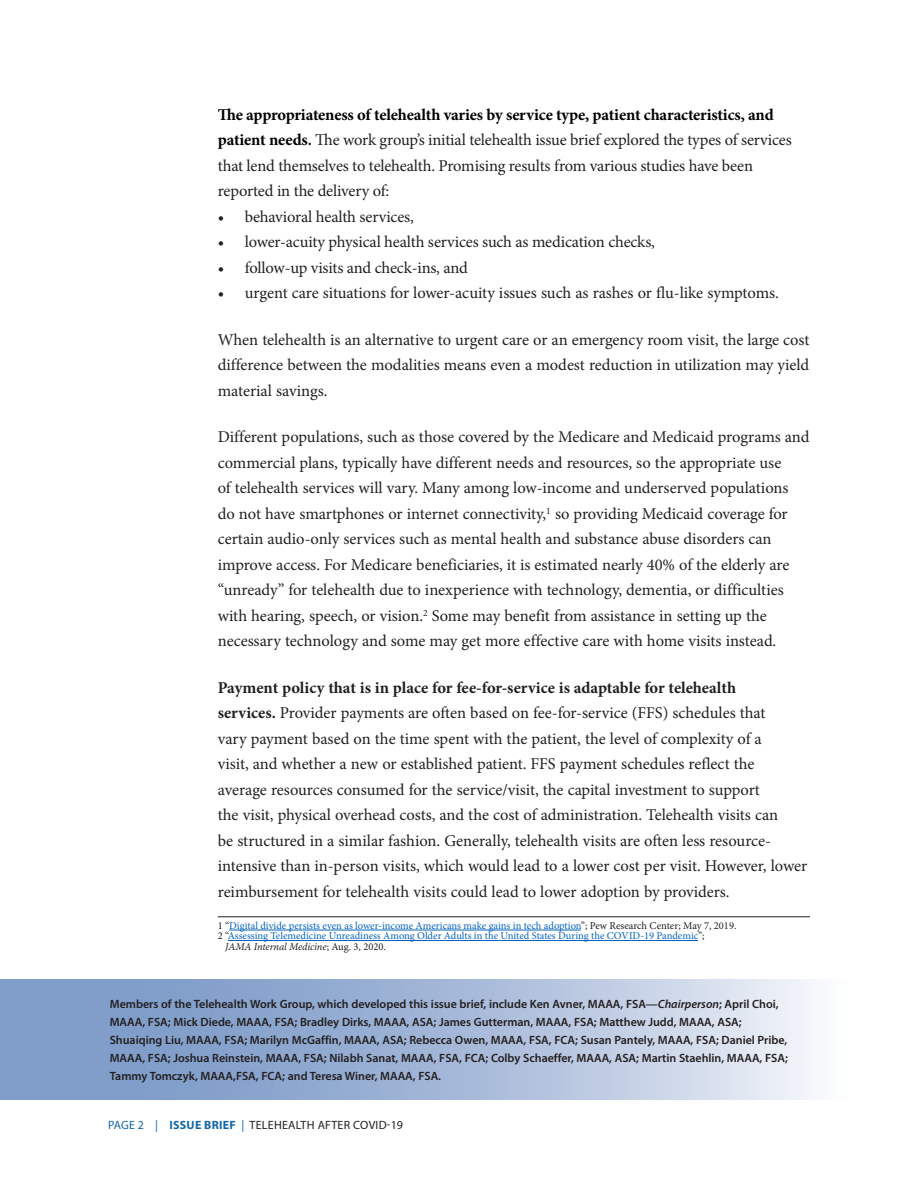
<style>
.page{position:relative;width:918px;height:1188px;background:#fff}
.page>*{position:absolute;margin:0;border:0;box-sizing:border-box;transform-origin:0 0}
.text{font:16.5px/25.5px "Minion Pro";letter-spacing:-.005em;color:#231f20}
.no_space_after{font:16.5px/25.5px "Minion Pro";letter-spacing:-.01em;color:#231f20}
.Committee_names{font:600 12px/18px "Myriad Pro";color:#231f20}
.t1{font:12px "Myriad Pro";letter-spacing:.02em;color:#231f20}
.footnote{font:10.5px/10.5px "Minion Pro";color:#0563c1}
.footnote_with_rule_a{font:10.5px "Minion Pro";color:#0563c1}
.s1{font-weight:700;color:#000}
.s2{font-weight:700}
.s3{color:#231f20}
.s4{font-style:italic;color:#231f20}
.s5{font-style:italic}
.s6{color:#1367a8}
.s7{font-weight:700;color:#1367a8}
</style>
<div class="page">
<svg style="left:0;top:979px;width:814px;height:121px;background:#a6b9d9"></svg>
<hr style="left:218px;top:917px;width:592px;height:1px;background:#231f20">
<hr style="left:229px;top:930px;width:352px;height:1px;background:#0563c1">
<hr style="left:228px;top:940px;width:470px;height:1px;background:#0563c1">
<p class="no_space_after" style="left:218px;top:102px;width:576px"><span class="s1">The appropriateness of telehealth varies by service type, patient characteristics, and patient needs</span><span class="s2">.</span> The work group’s initial telehealth issue brief explored the types of services that lend themselves to telehealth. Promising results from various studies have been reported in the delivery of:</p>
<p class="text" style="left:218px;top:204px;width:198px">• behavioral health services,</p>
<p class="text" style="left:218px;top:230px;width:439px">• lower-acuity physical health services such as medication checks,</p>
<p class="text" style="left:218px;top:255px;width:252px">• follow-up visits and check-ins, and</p>
<p class="text" style="left:218px;top:281px;width:563px">• urgent care situations for lower-acuity issues such as rashes or flu-like symptoms.</p>
<p class="text" style="left:218px;top:327px;width:593px;text-align:justify">When telehealth is an alternative to urgent care or an emergency room visit, the large cost difference between the modalities means even a modest reduction in utilization may yield material savings.</p>
<p class="text" style="left:218px;top:425px;width:593px">Different populations, such as those covered by the Medicare and Medicaid programs and commercial plans, typically have different needs and resources, so the appropriate use<br>of telehealth services will vary. Many among low-income and underserved populations do not have smartphones or internet connectivity,<sup>1</sup> so providing Medicaid coverage for certain audio-only services such as mental health and substance abuse disorders can improve access. For Medicare beneficiaries, it is estimated nearly 40% of the elderly are “unready” for telehealth due to inexperience with technology, dementia, or difficulties with hearing, speech, or vision.<sup>2</sup> Some may benefit from assistance in setting up the necessary technology and some may get more effective care with home visits instead.</p>
<p class="text" style="left:218px;top:675px;width:591px"><span class="s2">Payment policy that is in place for fee-for-service is adaptable for telehealth<br>services.</span> Provider payments are often based on fee-for-service (FFS) schedules that<br>vary payment based on the time spent with the patient, the level of complexity of a<br>visit, and whether a new or established patient. FFS payment schedules reflect the average resources consumed for the service/visit, the capital investment to support<br>the visit, physical overhead costs, and the cost of administration. Telehealth visits can<br>be structured in a similar fashion. Generally, telehealth visits are often less resource&shy;intensive than in-person visits, which would lead to a lower cost per visit. However, lower reimbursement for telehealth visits could lead to lower adoption by providers.</p>
<p class="footnote_with_rule_a" style="left:218px;top:919px;width:520px"><span class="s3">1 “</span>Digital divide persists even as lower-income Americans make gains in tech adoption<span class="s3">”; Pew Research Center; May 7, 2019.</span></p>
<p class="footnote" style="left:225px;top:931px;width:481px;text-indent:-7px"><span class="s3">2 “</span>Assessing Telemedicine Unreadiness Among Older Adults in the United States During the COVID-19 Pandemic<span class="s3">”;<br></span><span class="s4">JAMA Internal Medicine</span><span class="s3">; Aug. 3, 2020.</span></p>
<p class="Committee_names" style="left:110px;top:995px;width:680px">Members of the Telehealth Work Group, which developed this issue brief, include Ken Avner, MAAA, FSA—<span class="s5">Chairperson</span>; April Choi, MAAA, FSA; Mick Diede, MAAA, FSA; Bradley Dirks, MAAA, ASA; James Gutterman, MAAA, FSA; Matthew Judd, MAAA, ASA; Shuaiqing Liu, MAAA, FSA; Marilyn McGaffin, MAAA, ASA; Rebecca Owen, MAAA, FSA, FCA; Susan Pantely, MAAA, FSA; Daniel Pribe, MAAA, FSA; Joshua Reinstein, MAAA, FSA; Nilabh Sanat, MAAA, FSA, FCA; Colby Schaeffer, MAAA, ASA; Martin Staehlin, MAAA, FSA; Tammy Tomczyk, MAAA,FSA, FCA; and Teresa Winer, MAAA, FSA.</p>
<p class="t1" style="left:108px;top:1118px;width:296px"><span class="s6">PAGE 2 |</span> <span class="s7">ISSUE BRIEF</span> <span class="s6">|</span> TELEHEALTH AFTER COVID-19</p>
</div>
